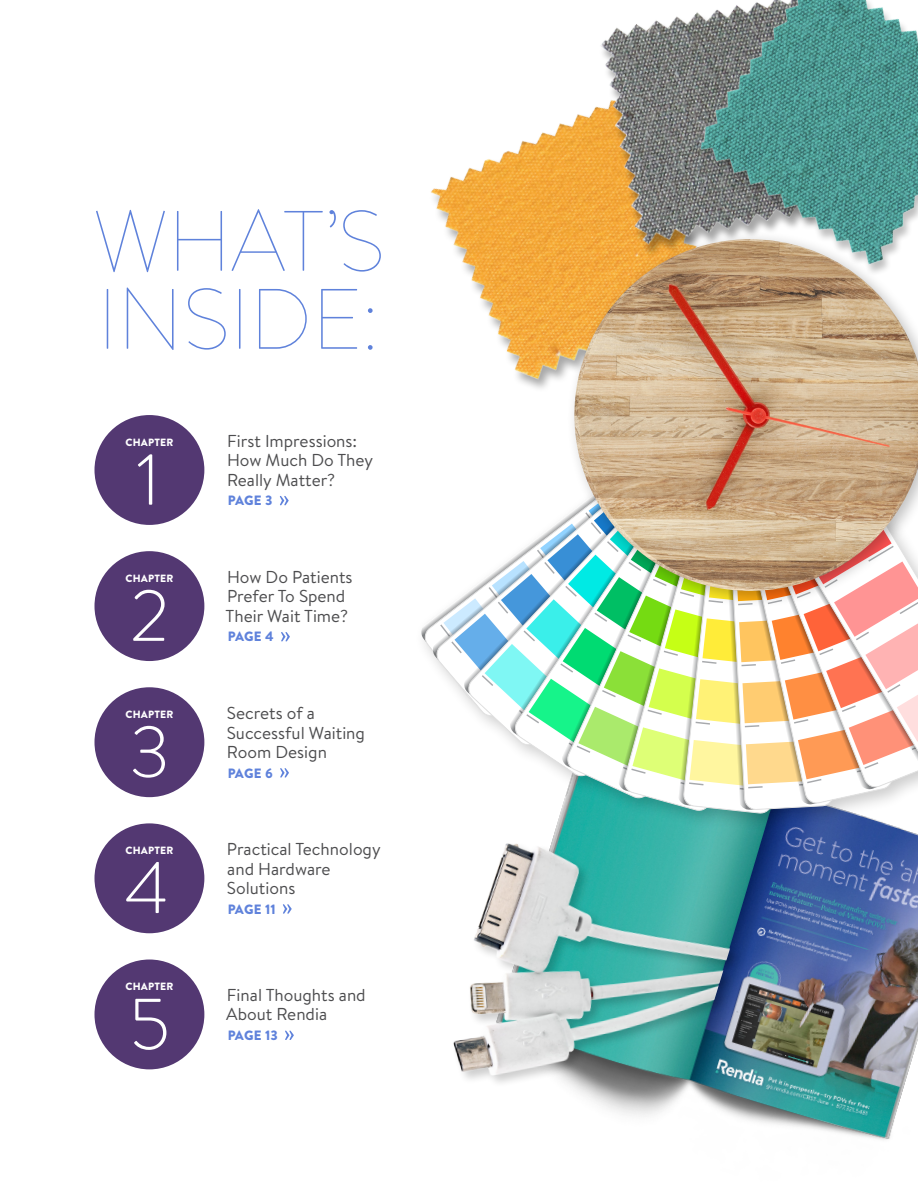
<style>
.page{position:relative;width:918px;height:1188px;background:#fff}
.page>*{position:absolute;margin:0;border:0;box-sizing:border-box;transform-origin:0 0}
.t1{font:100 85.5px/78px "Brandon Text";color:#5f82db}
.t2{font:300 72px "Brandon Text";color:#fff}
.t3{font:17.25px/19.5px "Brandon Text";color:#4d4d4f}
.t4{font:900 13.5px "Brandon Text";color:#5f82db}
.t5{font:900 10.5px "Brandon Text";letter-spacing:.02em;color:#fff}
</style>
<div class="page">
<img style="left:554px;top:832px;width:364px;height:308px">
<img style="left:431px;top:114px;width:156px;height:252px">
<img style="left:587px;top:20px;width:71px;height:210px">
<img style="left:658px;top:0;width:260px;height:230px">
<div style="left:414px;top:366px;width:504px;height:466px;background:#000;opacity:.2"></div>
<svg style="left:422px;top:388px;width:9px;height:315px"></svg>
<svg style="left:721px;top:792px;width:173px;height:13px"></svg>
<svg style="left:440px;top:404px;width:478px;height:388px"></svg>
<div style="left:566px;top:230px;width:352px;height:378px;background:#000;opacity:.25"></div>
<img style="left:574px;top:239px;width:344px;height:352px">
<div style="left:95px;top:415px;width:109px;height:110px;background:#533872;border-radius:50%"></div>
<div style="left:95px;top:551px;width:109px;height:110px;background:#533872;border-radius:50%"></div>
<div style="left:95px;top:687px;width:109px;height:110px;background:#533872;border-radius:50%"></div>
<div style="left:95px;top:823px;width:109px;height:110px;background:#533872;border-radius:50%"></div>
<div style="left:95px;top:960px;width:109px;height:109px;background:#533872;border-radius:50%"></div>
<svg style="left:280px;top:496px;width:9px;height:9px"></svg>
<svg style="left:281px;top:632px;width:9px;height:9px"></svg>
<svg style="left:280px;top:768px;width:9px;height:10px"></svg>
<svg style="left:283px;top:904px;width:9px;height:10px"></svg>
<svg style="left:285px;top:1031px;width:9px;height:9px"></svg>
<div style="left:452px;top:841px;width:290px;height:247px;background:#000;opacity:.2"></div>
<img style="left:452px;top:835px;width:282px;height:255px">
<h1 class="t1" style="left:94px;top:199px;width:293px">WHAT’S<br>INSIDE:</h1>
<p class="t5" style="left:125px;top:435px;width:50px">CHAPTER</p>
<h2 class="t2" style="left:136px;top:431px;width:26px">1</h2>
<p class="t5" style="left:125px;top:571px;width:50px">CHAPTER</p>
<h2 class="t2" style="left:130px;top:567px;width:41px">2</h2>
<p class="t5" style="left:125px;top:707px;width:50px">CHAPTER</p>
<h2 class="t2" style="left:129px;top:703px;width:43px">3</h2>
<p class="t5" style="left:125px;top:843px;width:50px">CHAPTER</p>
<h2 class="t2" style="left:124px;top:839px;width:46px">4</h2>
<p class="t5" style="left:125px;top:979px;width:50px">CHAPTER</p>
<h2 class="t2" style="left:129px;top:975px;width:43px">5</h2>
<p class="t3" style="left:227px;top:430px;width:148px">First Impressions:<br>How Much Do They<br>Really Matter?</p>
<p class="t4" style="left:228px;top:491px;width:46px">PAGE 3</p>
<p class="t3" style="left:226px;top:567px;width:128px">How Do Patients<br>Prefer To Spend<br>Their Wait Time?</p>
<p class="t4" style="left:228px;top:627px;width:48px">PAGE 4</p>
<p class="t3" style="left:227px;top:703px;width:140px">Secrets of a<br>Successful Waiting<br>Room Design</p>
<p class="t4" style="left:228px;top:763px;width:47px">PAGE 6</p>
<p class="t3" style="left:227px;top:839px;width:155px">Practical Technology and Hardware<br>Solutions</p>
<p class="t4" style="left:228px;top:899px;width:49px">PAGE 11</p>
<p class="t3" style="left:226px;top:985px;width:141px">Final Thoughts and<br>About Rendia</p>
<p class="t4" style="left:228px;top:1026px;width:52px">PAGE 13</p>
</div>
